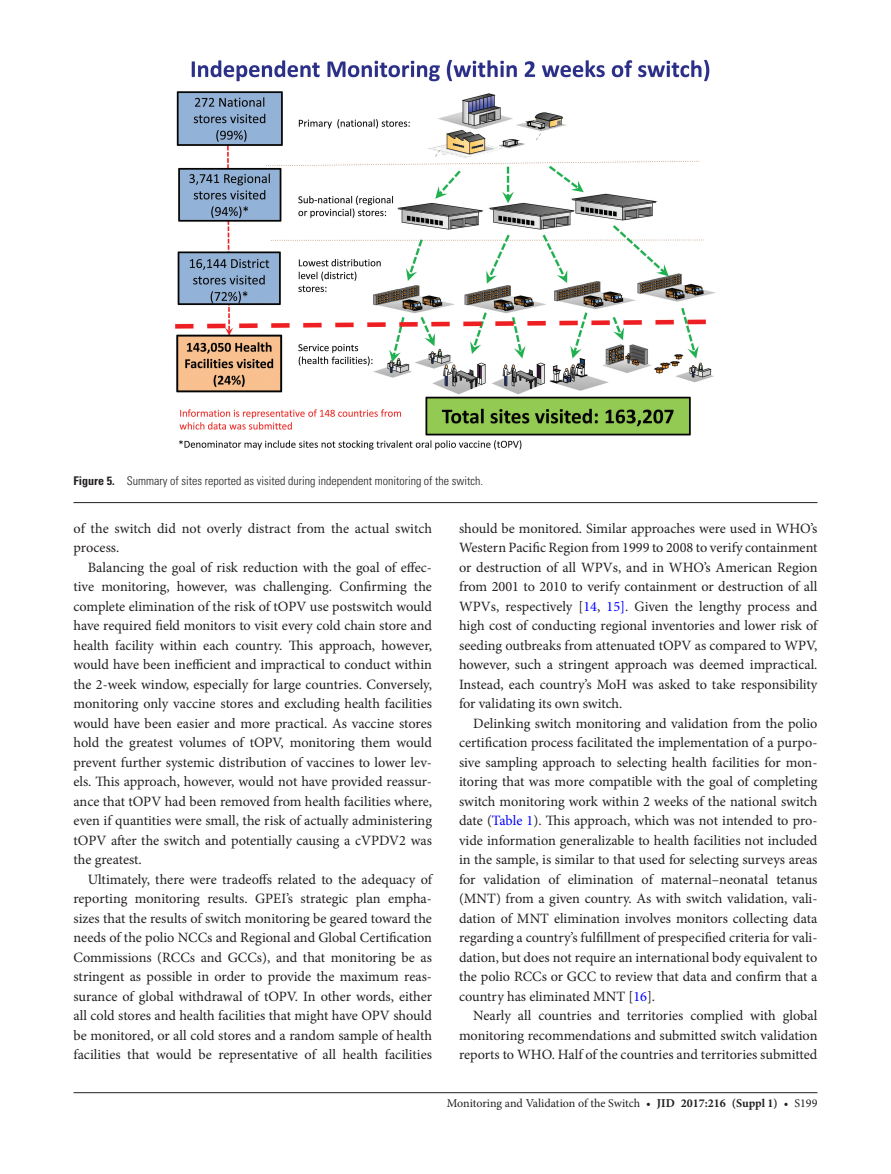
<style>
.page{position:relative;width:891px;height:1174px;background:#fff}
.page>*{position:absolute;margin:0;border:0;box-sizing:border-box;transform-origin:0 0}
.t1{font:14.25px/19.5px "Minion Pro";color:#231f20;text-align:justify}
.t2{font:300 condensed 12px "Univers LT Std";color:#231f20}
.t3{font:12px "Minion Pro";letter-spacing:-.005em;color:#231f20}
.s1{font-weight:700}
.s2{color:#00f}
</style>
<div class="page">
<hr style="left:73px;top:1092px;width:744px;height:1px;background:#231f20">
<hr style="left:73px;top:502px;width:744px;height:1px;background:#231f20">
<img style="left:175px;top:59px;width:541px;height:391px">
<p class="t2" style="left:73px;top:474px;width:411px"><span class="s1">Figure 5.</span> Summary of sites reported as visited during independent monitoring of the switch.</p>
<p class="t1" style="left:73px;top:519px;width:360px">of the switch did not overly distract from the actual switch process.</p>
<p class="t1" style="left:73px;top:558px;width:360px;text-indent:14px">Balancing the goal of risk reduction with the goal of effec&shy;tive monitoring, however, was challenging. Confirming the complete elimination of the risk of tOPV use postswitch would have required field monitors to visit every cold chain store and health facility within each country. This approach, however, would have been inefficient and impractical to conduct within the 2-week window, especially for large countries. Conversely, monitoring only vaccine stores and excluding health facilities would have been easier and more practical. As vaccine stores hold the greatest volumes of tOPV, monitoring them would prevent further systemic distribution of vaccines to lower lev&shy;els. This approach, however, would not have provided reassur&shy;ance that tOPV had been removed from health facilities where, even if quantities were small, the risk of actually administering tOPV after the switch and potentially causing a cVPDV2 was the greatest.</p>
<p class="t1" style="left:73px;top:869px;width:360px;text-indent:14px">Ultimately, there were tradeoffs related to the adequacy of reporting monitoring results. GPEI’s strategic plan empha&shy;sizes that the results of switch monitoring be geared toward the needs of the polio NCCs and Regional and Global Certification Commissions (RCCs and GCCs), and that monitoring be as stringent as possible in order to provide the maximum reas&shy;surance of global withdrawal of tOPV. In other words, either all cold stores and health facilities that might have OPV should be monitored, or all cold stores and a random sample of health facilities that would be representative of all health facilities</p>
<p class="t1" style="left:459px;top:518px;width:360px">should be monitored. Similar approaches were used in WHO’s Western Pacific Region from 1999 to 2008 to verify containment or destruction of all WPVs, and in WHO’s American Region from 2001 to 2010 to verify containment or destruction of all WPVs, respectively [<span class="s2">14</span>, <span class="s2">15]</span>. Given the lengthy process and high cost of conducting regional inventories and lower risk of seeding outbreaks from attenuated tOPV as compared to WPV, however, such a stringent approach was deemed impractical.<br>Instead, each country’s MoH was asked to take responsibility for validating its own switch.</p>
<p class="t1" style="left:459px;top:713px;width:360px;text-indent:14px">Delinking switch monitoring and validation from the polio certification process facilitated the implementation of a purpo&shy;sive sampling approach to selecting health facilities for mon&shy;itoring that was more compatible with the goal of completing switch monitoring work within 2 weeks of the national switch date (<span class="s2">Table 1</span>). This approach, which was not intended to pro&shy;vide information generalizable to health facilities not included in the sample, is similar to that used for selecting surveys areas for validation of elimination of maternal–neonatal tetanus (MNT) from a given country. As with switch validation, vali&shy;dation of MNT elimination involves monitors collecting data regarding a country’s fulfillment of prespecified criteria for vali&shy;dation, but does not require an international body equivalent to the polio RCCs or GCC to review that data and confirm that a country has eliminated MNT [<span class="s2">16</span>].</p>
<p class="t1" style="left:459px;top:1006px;width:360px;text-indent:14px">Nearly all countries and territories complied with global monitoring recommendations and submitted switch validation reports to WHO. Half of the countries and territories submitted</p>
<p class="t3" style="left:447px;top:1095px;width:372px">Monitoring and Validation of the Switch • <span class="s1">JID 2017:216 (Suppl 1)</span> • S199</p>
</div>
